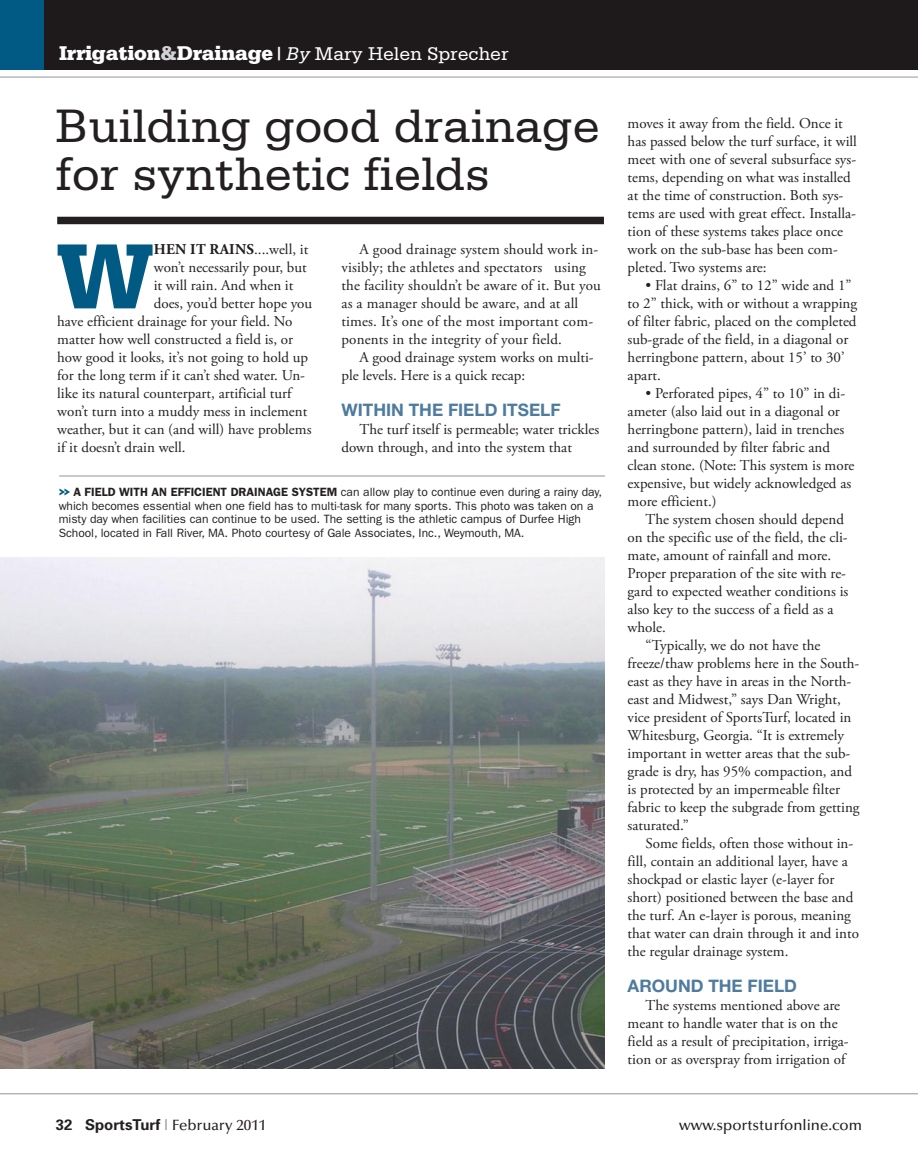
<style>
.page{position:relative;width:918px;height:1175px;background:#fff}
.page>*{position:absolute;margin:0;border:0;box-sizing:border-box;transform-origin:0 0}
.t1{font:900 97.65px "Serifa";color:#005a83}
.t2{font:49.5px/48px "Serifa";color:#231f20}
.t3{font:900 21px "Serifa";letter-spacing:-.01em;color:#fff}
.t4{font:700 17.25px "Helvetica Neue";color:#4e7b9e}
.t5{font:15px/18px "Adobe Garamond Pro";color:#231f20}
.t6{font:700 15px "Univers";color:#231f20}
.t7{font:500 15px "Optima";color:#231f20}
.t8{font:12px/13.5px "Franklin Gothic";color:#231f20}
.s1{color:#d1d3d4}
.s2{font-family:"Helvetica Neue";font-weight:500;font-size:18px}
.s3{font-weight:400;font-style:italic;font-size:19.5px}
.s4{font-weight:400;font-size:19.5px}
.s5{font-weight:700}
.s6{font-family:"Knockout HTF94 Ultmt Sumo";color:#005a83}
.s7{font-weight:600}
.s8{font-weight:100;font-stretch:ultra-condensed}
.s9{font-family:"Optima";font-weight:500}
</style>
<div class="page">
<hr style="left:0;top:1093px;width:918px;height:1px;background:#939598">
<svg style="left:0;top:69px;width:897px;height:8px"></svg>
<div style="left:0;top:0;width:53px;height:69px;background:#005a83"></div>
<div style="left:44px;top:0;width:874px;height:69px;background:#1e1a1b"></div>
<img style="left:0;top:558px;width:605px;height:510px">
<hr style="left:59px;top:475px;width:546px;height:1px;background:#939598">
<hr style="left:0;top:77px;width:918px;height:1px;background:#939598">
<div style="left:57px;top:217px;width:547px;height:7px;background:#231f20"></div>
<p class="t3" style="left:59px;top:46px;width:451px">Irrigation<span class="s1">&amp;</span>Drainage <span class="s2">|</span> <span class="s3">By</span> <span class="s4">Mary Helen Sprecher</span></p>
<p class="t2" style="left:56px;top:106px;width:546px">Building good drainage for synthetic fields</p>
<p class="t1" style="left:56px;top:242px;width:99px">W</p>
<p class="t5" style="left:154px;top:242px;width:156px"><span class="s5">HEN IT RAINS</span>....well, it</p>
<p class="t5" style="left:154px;top:260px;width:154px">won’t necessarily pour, but</p>
<p class="t5" style="left:154px;top:278px;width:141px">it will rain. And when it</p>
<p class="t5" style="left:154px;top:296px;width:160px">does, you’d better hope you</p>
<p class="t5" style="left:57px;top:314px;width:237px">have efficient drainage for your field. No</p>
<p class="t5" style="left:57px;top:332px;width:237px">matter how well constructed a field is, or</p>
<p class="t5" style="left:57px;top:350px;width:253px">how good it looks, it’s not going to hold up</p>
<p class="t5" style="left:57px;top:368px;width:249px">for the long term if it can’t shed water. Un-</p>
<p class="t5" style="left:57px;top:386px;width:236px">like its natural counterpart, artificial turf</p>
<p class="t5" style="left:57px;top:404px;width:252px">won’t turn into a muddy mess in inclement</p>
<p class="t5" style="left:57px;top:422px;width:256px">weather, but it can (and will) have problems</p>
<p class="t5" style="left:57px;top:440px;width:130px">if it doesn’t drain well.</p>
<p class="t5" style="left:360px;top:242px;width:240px">A good drainage system should work in-</p>
<p class="t5" style="left:342px;top:260px;width:246px">visibly; the athletes and spectators using</p>
<p class="t5" style="left:342px;top:278px;width:261px">the facility shouldn’t be aware of it. But you</p>
<p class="t5" style="left:342px;top:296px;width:238px">as a manager should be aware, and at all</p>
<p class="t5" style="left:342px;top:314px;width:253px">times. It’s one of the most important com-</p>
<p class="t5" style="left:342px;top:332px;width:222px">ponents in the integrity of your field.</p>
<p class="t5" style="left:360px;top:350px;width:236px">A good drainage system works on multi-</p>
<p class="t5" style="left:342px;top:368px;width:185px">ple levels. Here is a quick recap:</p>
<p class="t4" style="left:342px;top:404px;width:221px">WITHIN THE FIELD ITSELF</p>
<p class="t5" style="left:342px;top:422px;width:259px;text-indent:18px">The turf itself is permeable; water trickles down through, and into the system that</p>
<p class="t8" style="left:59px;top:486px;width:545px"><span class="s6">&gt;&gt;</span> <span class="s7">A FIELD WITH AN EFFICIENT DRAINAGE SYSTEM</span> can allow play to continue even during a rainy day, which becomes essential when one field has to multi-task for many sports. This photo was taken on a misty day when facilities can continue to be used. The setting is the athletic campus of Durfee High School, located in Fall River, MA. Photo courtesy of Gale Associates, Inc., Weymouth, MA.</p>
<p class="t5" style="left:628px;top:115px;width:231px">moves it away from the field. Once it has passed below the turf surface, it will meet with one of several subsurface sys&shy;tems, depending on what was installed at the time of construction. Both sys&shy;tems are used with great effect. Installa&shy;tion of these systems takes place once work on the sub-base has been com&shy;pleted. Two systems are:</p>
<p class="t5" style="left:628px;top:277px;width:231px;text-indent:18px">• Flat drains, 6” to 12” wide and 1” to 2” thick, with or without a wrapping of filter fabric, placed on the completed sub-grade of the field, in a diagonal or herringbone pattern, about 15’ to 30’ apart.</p>
<p class="t5" style="left:646px;top:385px;width:201px">• Perforated pipes, 4” to 10” in di-</p>
<p class="t5" style="left:628px;top:403px;width:214px">ameter (also laid out in a diagonal or</p>
<p class="t5" style="left:628px;top:421px;width:218px">herringbone pattern), laid in trenches</p>
<p class="t5" style="left:628px;top:439px;width:204px">and surrounded by filter fabric and</p>
<p class="t5" style="left:628px;top:457px;width:228px">clean stone. (Note: This system is more</p>
<p class="t5" style="left:628px;top:475px;width:225px">expensive, but widely acknowledged as</p>
<p class="t5" style="left:628px;top:493px;width:90px">more efficient.)</p>
<p class="t5" style="left:646px;top:511px;width:200px">The system chosen should depend</p>
<p class="t5" style="left:628px;top:529px;width:222px">on the specific use of the field, the cli-</p>
<p class="t5" style="left:628px;top:547px;width:205px">mate, amount of rainfall and more.</p>
<p class="t5" style="left:628px;top:565px;width:220px">Proper preparation of the site with re-</p>
<p class="t5" style="left:628px;top:583px;width:222px">gard to expected weather conditions is</p>
<p class="t5" style="left:628px;top:601px;width:207px">also key to the success of a field as a</p>
<p class="t5" style="left:628px;top:619px;width:40px">whole.</p>
<p class="t5" style="left:646px;top:637px;width:176px">“Typically, we do not have the</p>
<p class="t5" style="left:628px;top:655px;width:233px">freeze/thaw problems here in the South-</p>
<p class="t5" style="left:628px;top:673px;width:225px">east as they have in areas in the North-</p>
<p class="t5" style="left:628px;top:691px;width:215px">east and Midwest,” says Dan Wright,</p>
<p class="t5" style="left:628px;top:709px;width:225px">vice president of SportsTurf, located in</p>
<p class="t5" style="left:628px;top:727px;width:218px">Whitesburg, Georgia. “It is extremely</p>
<p class="t5" style="left:628px;top:745px;width:224px">important in wetter areas that the sub-</p>
<p class="t5" style="left:628px;top:763px;width:226px">grade is dry, has 95% compaction, and</p>
<p class="t5" style="left:628px;top:781px;width:214px">is protected by an impermeable filter</p>
<p class="t5" style="left:628px;top:799px;width:234px">fabric to keep the subgrade from getting</p>
<p class="t5" style="left:628px;top:817px;width:63px">saturated.”</p>
<p class="t5" style="left:646px;top:835px;width:209px">Some fields, often those without in-</p>
<p class="t5" style="left:628px;top:853px;width:222px">fill, contain an additional layer, have a</p>
<p class="t5" style="left:628px;top:871px;width:208px">shockpad or elastic layer (e-layer for</p>
<p class="t5" style="left:628px;top:889px;width:227px">short) positioned between the base and</p>
<p class="t5" style="left:628px;top:907px;width:225px">the turf. An e-layer is porous, meaning</p>
<p class="t5" style="left:628px;top:925px;width:233px">that water can drain through it and into</p>
<p class="t5" style="left:628px;top:943px;width:162px">the regular drainage system.</p>
<p class="t4" style="left:628px;top:979px;width:171px">AROUND THE FIELD</p>
<p class="t5" style="left:628px;top:997px;width:223px;text-indent:18px">The systems mentioned above are meant to handle water that is on the field as a result of precipitation, irriga&shy;tion or as overspray from irrigation of</p>
<p class="t6" style="left:56px;top:1118px;width:212px">32 SportsTurf <span class="s8">|</span> <span class="s9">February 2011</span></p>
<p class="t7" style="left:679px;top:1118px;width:185px">www.sportsturfonline.com</p>
</div>
